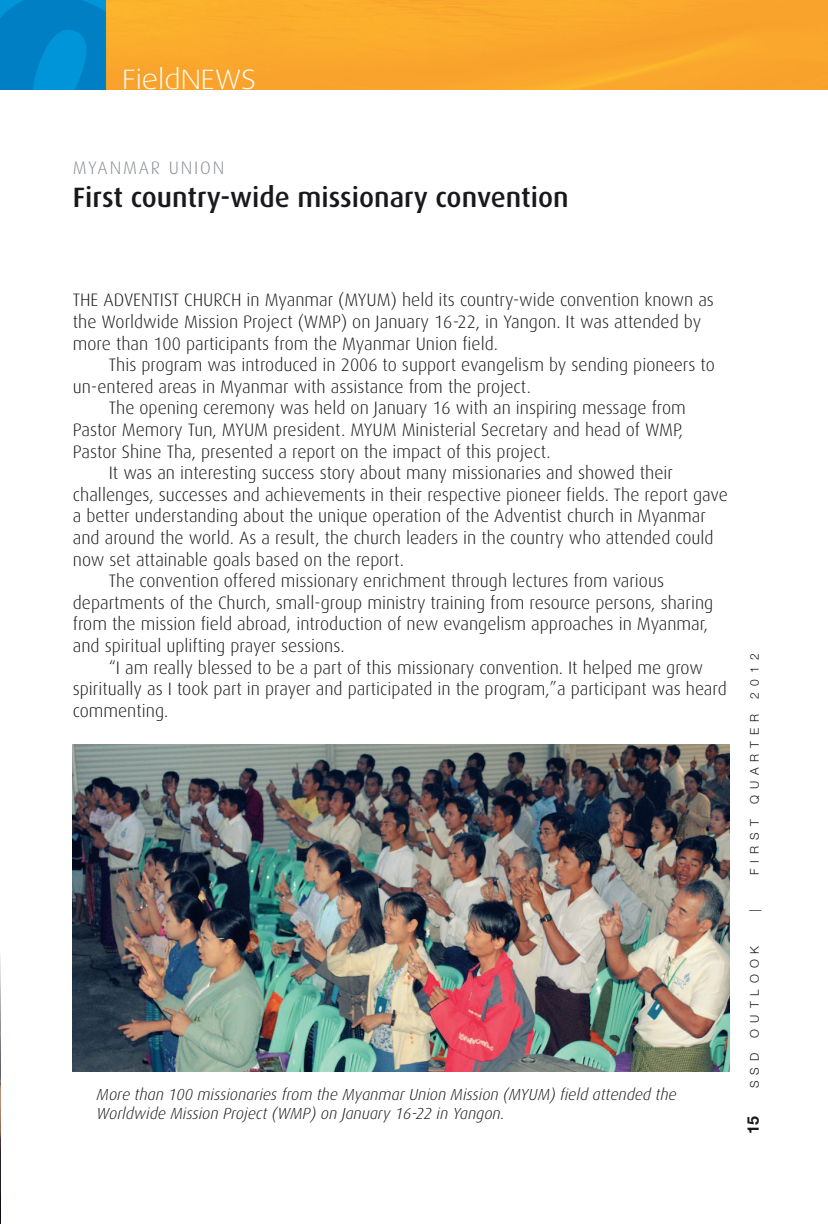
<style>
.page{position:relative;width:828px;height:1224px;background:#fff}
.page>*{position:absolute;margin:0;border:0;box-sizing:border-box;transform-origin:0 0}
.t1{font:500 28px "Dax";color:#19181c}
.t2{font:300 28px "Dax Wide";color:#fff}
.t3{font:300 18px/21.6px "Dax";color:#19181c}
.t4{font:300 18px "Dax";letter-spacing:.1em;color:#898d91}
.t5{font:italic 300 16px/19.2px "Dax";color:#19181c}
.t6{font:700 16px "Helvetica Neue";color:#19181c}
.t7{font:300 12px "Helvetica Neue";letter-spacing:.5em;color:#19181c}
</style>
<div class="page">
<img style="left:0;top:955px;width:1px;height:269px">
<img style="left:1px;top:0;width:827px;height:90px">
<img style="left:73px;top:744px;width:657px;height:328px">
<h1 class="t2" style="left:122px;top:63px;width:135px">FieldNEWS</h1>
<p class="t4" style="left:73px;top:158px;width:153px">MYANMAR UNION</p>
<h1 class="t1" style="left:73px;top:182px;width:497px">First country-wide missionary convention</h1>
<p class="t3" style="left:73px;top:290px;width:643px;text-indent:174px">in Myanmar (MYUM) held its country-wide convention known as the Worldwide Mission Project (WMP) on January 16-22, in Yangon. It was attended by more than 100 participants from the Myanmar Union field.</p>
<p class="t3" style="left:109px;top:354px;width:607px">This program was introduced in 2006 to support evangelism by sending pioneers to</p>
<p class="t3" style="left:73px;top:376px;width:460px">un-entered areas in Myanmar with assistance from the project.</p>
<p class="t3" style="left:109px;top:398px;width:579px">The opening ceremony was held on January 16 with an inspiring message from</p>
<p class="t3" style="left:73px;top:419px;width:612px">Pastor Memory Tun, MYUM president. MYUM Ministerial Secretary and head of WMP,</p>
<p class="t3" style="left:73px;top:441px;width:480px">Pastor Shine Tha, presented a report on the impact of this project.</p>
<p class="t3" style="left:109px;top:462px;width:566px">It was an interesting success story about many missionaries and showed their</p>
<p class="t3" style="left:73px;top:484px;width:657px">challenges, successes and achievements in their respective pioneer fields. The report gave</p>
<p class="t3" style="left:73px;top:506px;width:635px">a better understanding about the unique operation of the Adventist church in Myanmar</p>
<p class="t3" style="left:73px;top:527px;width:642px">and around the world. As a result, the church leaders in the country who attended could</p>
<p class="t3" style="left:73px;top:549px;width:333px">now set attainable goals based on the report.</p>
<p class="t3" style="left:109px;top:570px;width:557px">The convention offered missionary enrichment through lectures from various</p>
<p class="t3" style="left:73px;top:592px;width:642px">departments of the Church, small-group ministry training from resource persons, sharing</p>
<p class="t3" style="left:73px;top:614px;width:637px">from the mission field abroad, introduction of new evangelism approaches in Myanmar,</p>
<p class="t3" style="left:73px;top:635px;width:273px">and spiritual uplifting prayer sessions.</p>
<p class="t3" style="left:109px;top:657px;width:596px">“I am really blessed to be a part of this missionary convention. It helped me grow</p>
<p class="t3" style="left:73px;top:678px;width:656px">spiritually as I took part in prayer and participated in the program,”a participant was heard</p>
<p class="t3" style="left:73px;top:700px;width:97px">commenting.</p>
<p class="t3" style="left:73px;top:290px;width:50px">The Adventist</p>
<p class="t3" style="left:184px;top:290px;width:11px">church</p>
<p class="t5" style="left:97px;top:1085px;width:582px">More than 100 missionaries from the Myanmar Union Mission (MYUM) field attended the<br>Worldwide Mission Project (WMP) on January 16-22 in Yangon.</p>
<p class="t7" style="left:747px;top:698px;width:46px;rotate:-90deg">2012</p>
<p class="t7" style="left:747px;top:804px;width:92px;rotate:-90deg">quarter</p>
<p class="t7" style="left:747px;top:875px;width:57px;rotate:-90deg">firs t</p>
<p class="t7" style="left:747px;top:912px;width:4px;rotate:-90deg">|</p>
<p class="t7" style="left:747px;top:1038px;width:93px;rotate:-90deg">Outlook</p>
<p class="t7" style="left:747px;top:1088px;width:37px;rotate:-90deg">SSD</p>
<p class="t6" style="left:743px;top:1134px;width:19px;rotate:-90deg">15</p>
</div>
